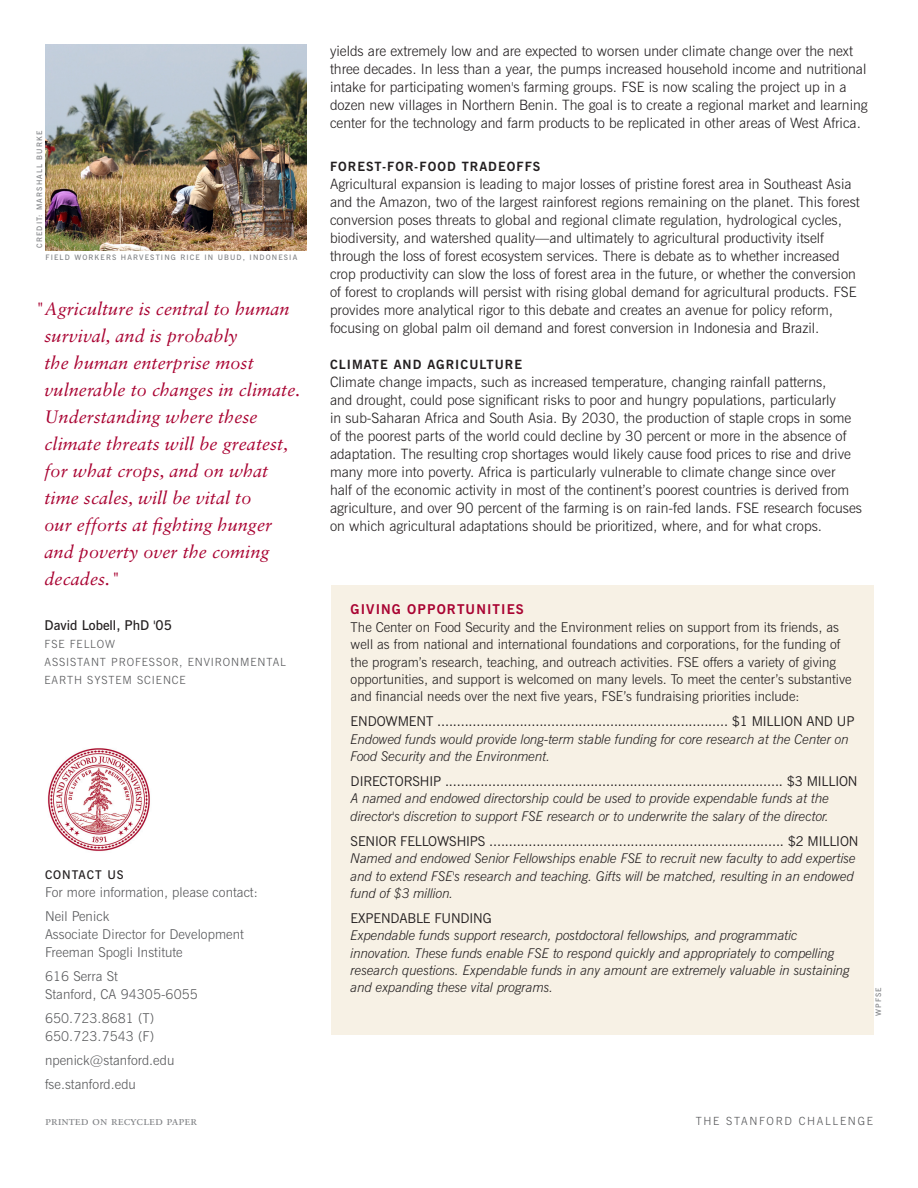
<style>
.page{position:relative;width:918px;height:1188px;background:#fff}
.page>*{position:absolute;margin:0;border:0;box-sizing:border-box;transform-origin:0 0}
.WP_Sidebar_Quote{font:italic 18px/27px "Sabon LT Std";letter-spacing:.005em;color:#a90332}
.WP_Body_Text{font:300 14.25px/18px "News Gothic BT";color:#231f20}
.L4_Body_Text{font:italic 300 13.5px/17.4px "News Gothic BT";letter-spacing:-.01em;color:#231f20}
.L4_Body_Text-2{font:300 13.5px/17.4px "News Gothic BT";color:#231f20}
.WP_Sidebar_Header{font:300 13.5px/18px "News Gothic BT";letter-spacing:.005em;color:#57585a}
.Address_Text{font:300 13.5px/18px "News Gothic BT";letter-spacing:.005em;color:#57585a}
.L4_Body_Subhead{font:700 13.5px "News Gothic BT";color:#a90332}
.WP_Sidebar_Quote_A1{font:600 13.5px "News Gothic BT";color:#231f20}
.WP_Body_Subhead__BLA{font:700 12.75px "News Gothic BT";letter-spacing:.08em;color:#231f20}
.Recycle{font:12px "Sabon LT Std";color:#808285}
.WP_Sidebar_Header-2{font:600 12px "News Gothic BT";color:#231f20}
.WP_Sidebar_Quote_A2{font:300 11.25px/18px "News Gothic BT";letter-spacing:.08em;color:#57585a}
.Footer{font:300 11.25px "News Gothic BT";letter-spacing:.15em;color:#57585a}
.WP_Image_Credit_Doc{font:600 7.5px "News Gothic BT";letter-spacing:.15em;color:#808285}
.s1{font-weight:400;font-style:normal}
</style>
<div class="page">
<img style="left:47px;top:748px;width:103px;height:103px">
<img style="left:45px;top:45px;width:261px;height:205px">
<div style="left:331px;top:586px;width:543px;height:449px;background:#f7f1e5"></div>
<p class="WP_Image_Credit_Doc" style="left:35px;top:248px;width:118px;rotate:-90deg">CREDIT: M ARS HALL BURKE</p>
<p class="WP_Image_Credit_Doc" style="left:45px;top:253px;width:11px">FIEL</p>
<p class="WP_Image_Credit_Doc" style="left:65px;top:253px;width:17px">D WORKERS</p>
<p class="WP_Image_Credit_Doc" style="left:121px;top:253px;width:19px">HARVESTIN</p>
<p class="WP_Image_Credit_Doc" style="left:171px;top:253px;width:16px">G RICE</p>
<p class="WP_Image_Credit_Doc" style="left:204px;top:253px;width:5px">IN</p>
<p class="WP_Image_Credit_Doc" style="left:218px;top:253px;width:55px">UBU D, IN DONESI</p>
<p class="WP_Image_Credit_Doc" style="left:293px;top:253px;width:6px">A</p>
<p class="WP_Sidebar_Quote" style="left:45px;top:295px;width:257px;text-indent:-10px">"Agriculture is central to human survival, and is probably<br>the human enterprise most vulnerable to changes in climate.<br>Understanding where these climate threats will be greatest, for what crops, and on what time scales, will be vital to<br>our efforts at fighting hunger and poverty over the coming decades."</p>
<p class="WP_Sidebar_Quote_A1" style="left:45px;top:617px;width:129px">DAVID LOBELL, PHD '05</p>
<p class="WP_Sidebar_Quote_A2" style="left:45px;top:635px;width:8px">FSE</p>
<p class="WP_Sidebar_Quote_A2" style="left:70px;top:635px;width:47px">Fellow</p>
<p class="WP_Sidebar_Quote_A2" style="left:45px;top:653px;width:243px">Assistant Professor, Envi ronmental earth system sci ence</p>
<p class="WP_Sidebar_Header-2" style="left:45px;top:867px;width:18px">CONT</p>
<p class="WP_Sidebar_Header-2" style="left:79px;top:867px;width:45px">ACT US</p>
<p class="WP_Sidebar_Header" style="left:45px;top:883px;width:214px">For more information, please contact:</p>
<p class="WP_Sidebar_Header" style="left:45px;top:907px;width:200px">Neil Penick<br>Associate Director for Development<br>Freeman Spogli Institute</p>
<p class="WP_Sidebar_Header" style="left:45px;top:967px;width:154px">616 Serra St<br>Stanford, CA 94305-6055</p>
<p class="Address_Text" style="left:45px;top:1009px;width:111px">650.723.8681 (T)<br>650.723.7543 (F)</p>
<p class="Address_Text" style="left:45px;top:1051px;width:131px">npenick@stanford.edu</p>
<p class="Address_Text" style="left:45px;top:1075px;width:93px">fse.stanford.edu</p>
<p class="WP_Body_Text" style="left:330px;top:42px;width:538px">yields are extremely low and are expected to worsen under climate change over the next three decades. In less than a year, the pumps increased household income and nutritional intake for participating women's farming groups. FSE</p>
<p class="WP_Body_Text" style="left:330px;top:78px;width:539px;text-indent:319px">is now scaling the project up in a dozen new villages in Northern Benin. The goal is to create a regional market and learning center for the technology and farm products to be replicated in other areas of West Africa.</p>
<p class="WP_Body_Subhead__BLA" style="left:330px;top:159px;width:212px">FOREST-FOR-FOOD TRADEOFFS</p>
<p class="WP_Body_Text" style="left:330px;top:175px;width:531px">Agricultural expansion is leading to major losses of pristine forest area in Southeast Asia and the Amazon, two of the largest rainforest regions remaining on the planet. This forest conversion poses threats to global and regional climate regulation, hydrological cycles, biodiversity, and watershed quality—and ultimately to agricultural productivity itself through the loss of forest ecosystem services. There is debate as to whether increased crop productivity can slow the loss of forest area in the future, or whether the conversion of forest to croplands will persist with rising global demand for agricultural products. FSE provides more analytical rigor to this debate and creates an avenue for policy reform, focusing on global palm oil demand and forest conversion in Indonesia and Brazil.</p>
<p class="WP_Body_Subhead__BLA" style="left:330px;top:357px;width:194px">CLIMATE AND AGRICULTURE</p>
<p class="WP_Body_Text" style="left:330px;top:373px;width:523px">Climate change impacts, such as increased temperature, changing rainfall patterns, and drought, could pose significant risks to poor and hungry populations, particularly<br>in sub-Saharan Africa and South Asia. By 2030, the production of staple crops in some of the poorest parts of the world could decline by 30 percent or more in the absence of adaptation. The resulting crop shortages would likely cause food prices to rise and drive many more into poverty. Africa is particularly vulnerable to climate change since over half of the economic activity in most of the continent’s poorest countries is derived from agriculture, and over 90 percent of the farming is on rain-fed lands. FSE</p>
<p class="WP_Body_Text" style="left:330px;top:499px;width:533px;text-indent:433px">research focuses on which agricultural adaptations should be prioritized, where, and for what crops.</p>
<p class="L4_Body_Subhead" style="left:351px;top:601px;width:10px">GIVING</p>
<p class="L4_Body_Subhead" style="left:407px;top:601px;width:10px">OPPORTUNITIES</p>
<p class="L4_Body_Text-2" style="left:351px;top:618px;width:491px">The Center on Food Security and the Environment relies on support from its friends, as well as from national and international foundations and corporations, for the funding of the program’s research, teaching, and outreach activities. FSE</p>
<p class="L4_Body_Text-2" style="left:351px;top:653px;width:502px;text-indent:352px">offers a variety of giving opportunities, and support is welcomed on many levels. To meet the center’s substantive and financial needs over the next five years, FSE’s fundraising priorities include:</p>
<p class="L4_Body_Text" style="left:351px;top:713px;width:505px"><span class="s1">ENDOWMENT .......................................................................... $1 MILLION AND UP<br></span>Endowed funds would provide long-term stable funding for core research at the Center on<br>Food Security and the Environment.</p>
<p class="L4_Body_Text" style="left:351px;top:772px;width:508px"><span class="s1">DIRECTORSHIP ...................................................................................... $3 MILLION<br></span>A named and endowed directorship could be used to provide expendable funds at the director's discretion to support FSE research or to underwrite the salary of the director.</p>
<p class="L4_Body_Text" style="left:351px;top:832px;width:509px"><span class="s1">SENIOR FELLOWSHIPS ........................................................................... $2 MILLION </span>Named and endowed Senior Fellowships enable FSE to recruit new faculty to add expertise and to extend FSE's research and teaching. Gifts will be matched, resulting in an endowed fund of $3 million.</p>
<p class="L4_Body_Text" style="left:351px;top:909px;width:501px"><span class="s1">EXPENDABLE FUNDING<br></span>Expendable funds support research, postdoctoral fellowships, and programmatic innovation. These funds enable FSE to respond quickly and appropriately to compelling research questions. Expendable funds in any amount are extremely valuable in sustaining and expanding these vital programs.</p>
<p class="WP_Image_Credit_Doc" style="left:874px;top:1016px;width:29px;rotate:-90deg">WPFSE</p>
<p class="Recycle" style="left:45px;top:1114px;width:154px">printed on recycled paper</p>
<p class="Footer" style="left:696px;top:1114px;width:179px">The Stanford Challenge</p>
</div>
